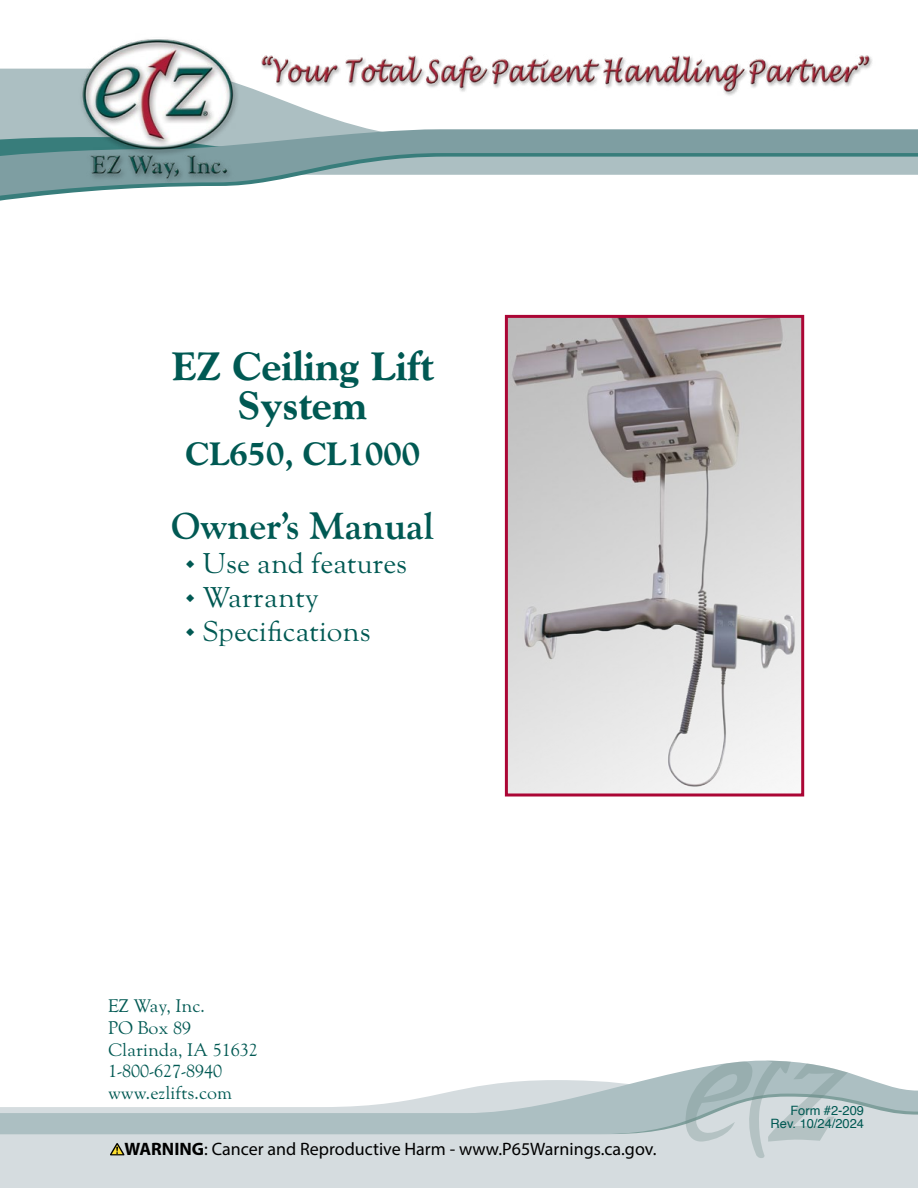
<style>
.page{position:relative;width:918px;height:1188px;background:#fff}
.page>*{position:absolute;margin:0;border:0;box-sizing:border-box;transform-origin:0 0}
.t1{font:800 40.2px/39px "Goudy";color:#005953;text-align:center}
.t2{font:700 37.5px "LTC Goudy Oldstyle Pro";color:#005953}
.t3{font:800 33px "Goudy";color:#005953}
.t4{font:28.35px "LTC Goudy Oldstyle Pro";color:#005953}
.t5{font:18px "LTC Goudy Oldstyle Pro";color:#005953}
.t6{font:18px "Myriad Pro";color:#000}
.t7{font:12.9px "Helvetica";color:#005953}
.s1{font-weight:700}
</style>
<div class="page">
<svg style="left:0;top:69px;width:369px;height:60px;fill:#acbfc2"></svg>
<svg style="left:0;top:129px;width:918px;height:72px"></svg>
<div style="left:0;top:1134px;width:918px;height:54px;background:#d5dcdf"></div>
<svg style="left:0;top:1071px;width:918px;height:63px"></svg>
<svg style="left:682px;top:1061px;width:172px;height:97px"></svg>
<img style="left:509px;top:319px;width:291px;height:473px">
<div style="left:505px;top:315px;width:299px;height:481px;border:3px solid #ab0635"></div>
<img style="left:261px;top:55px;width:611px;height:46px">
<img style="left:75px;top:39px;width:166px;height:144px">
<svg style="left:110px;top:1143px;width:15px;height:12px"></svg>
<p class="t1" style="left:172px;top:346px;width:263px">EZ Ceiling Lift<br>System</p>
<p class="t3" style="left:186px;top:435px;width:236px">CL650, CL1000</p>
<p class="t2" style="left:171px;top:503px;width:265px">Owner’s Manual</p>
<p class="t4" style="left:185px;top:547px;width:223px">• Use and features</p>
<p class="t4" style="left:185px;top:581px;width:135px">• Warranty</p>
<p class="t4" style="left:185px;top:615px;width:187px">• Specifications</p>
<p class="t5" style="left:108px;top:996px;width:99px">EZ Way, Inc.</p>
<p class="t5" style="left:108px;top:1017px;width:85px">PO Box 89</p>
<p class="t5" style="left:108px;top:1039px;width:151px">Clarinda, IA 51632</p>
<p class="t5" style="left:108px;top:1060px;width:116px">1-800-627-8940</p>
<p class="t5" style="left:108px;top:1082px;width:126px">www.ezlifts.com</p>
<p class="t6" style="left:124px;top:1138px;width:533px"><span class="s1">WARNING</span>: Cancer and Reproductive Harm - www.P65Warnings.ca.gov.</p>
<p class="t7" style="left:790px;top:1100px;width:75px">Form #2-209</p>
<p class="t7" style="left:771px;top:1114px;width:95px">Rev. 10/24/2024</p>
</div>
